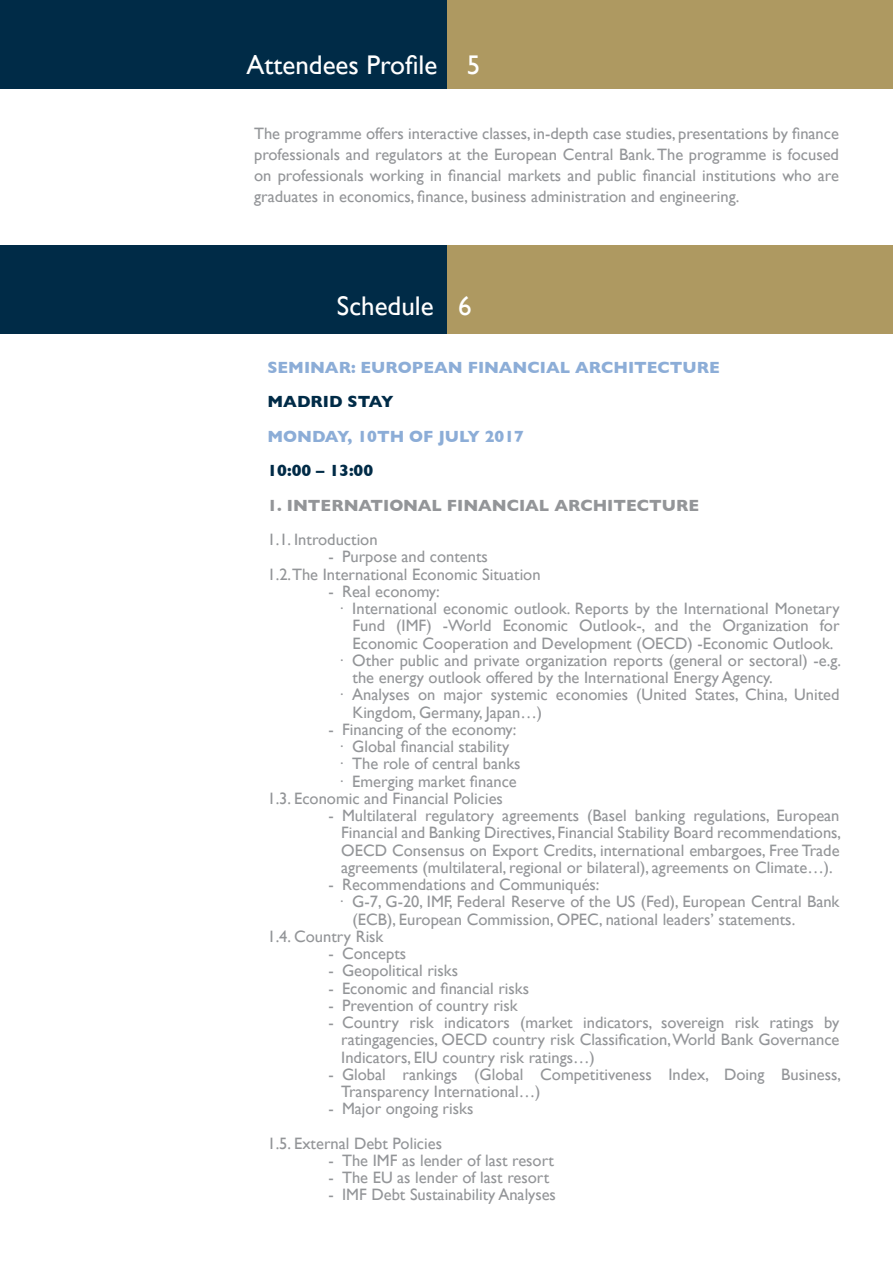
<style>
.page{position:relative;width:893px;height:1263px;background:#fff}
.page>*{position:absolute;margin:0;border:0;box-sizing:border-box;transform-origin:0 0}
.t1{font:27px "Gill Sans";color:#fff}
.t2{font:16.5px/17.2px "Gill Sans";color:#939598;text-align:justify}
.t3{font:700 16.5px "Gill Sans";color:#8cadd7}
.t4{font:700 16.5px "Gill Sans";color:#939598}
.t5{font:700 16.5px "Gill Sans";color:#002b47}
</style>
<div class="page">
<div style="left:0;top:245px;width:448px;height:89px;background:#002b47"></div>
<div style="left:448px;top:245px;width:445px;height:89px;background:#ae9961"></div>
<div style="left:0;top:0;width:448px;height:89px;background:#002b47"></div>
<div style="left:448px;top:0;width:445px;height:89px;background:#ae9961"></div>
<hr style="left:892px;top:0;width:1px;height:89px;background:#002b47">
<h1 class="t1" style="left:246px;top:49px;width:235px">Attendees Profile 5</h1>
<p class="t2" style="left:254px;top:123px;width:586px;line-height:21px">The programme offers interactive classes, in-depth case studies, presentations by finance professionals and regulators at the European Central Bank. The programme is focused on professionals working in financial markets and public financial institutions who are graduates in economics, finance, business administration and engineering.</p>
<h1 class="t1" style="left:337px;top:290px;width:98px">Schedule</h1>
<h1 class="t1" style="left:458px;top:290px;width:15px">6</h1>
<p class="t3" style="left:267px;top:354px;width:132px">SEMI NAR: EUROP</p>
<p class="t3" style="left:423px;top:354px;width:116px">EAN FI NANCIA</p>
<p class="t3" style="left:560px;top:354px;width:162px">L ARCHITECTURE</p>
<p class="t5" style="left:267px;top:388px;width:127px">MADRID STAY</p>
<p class="t3" style="left:267px;top:423px;width:58px">MONDAY</p>
<p class="t3" style="left:347px;top:423px;width:178px">, 10TH OF JULY 2017</p>
<p class="t5" style="left:267px;top:457px;width:107px">10:00 – 13:00</p>
<p class="t4" style="left:267px;top:492px;width:39px">1. INTE</p>
<p class="t4" style="left:331px;top:492px;width:367px">RNATIONAL FINAN CIAL ARCH ITECTU RE</p>
<p class="t2" style="left:267px;top:531px;width:112px">1.1. Introduction</p>
<p class="t2" style="left:267px;top:548px;width:275px;text-align:center">- Purpose and contents<br>1.2.The International Economic Situation</p>
<p class="t2" style="left:329px;top:582px;width:113px">- Real economy:</p>
<p class="t2" style="left:340px;top:600px;width:501px">á International economic outlook. Reports by the International Monetary</p>
<p class="t2" style="left:353px;top:617px;width:488px">Fund (IMF) -World Economic Outlook-, and the Organization for</p>
<p class="t2" style="left:353px;top:634px;width:483px">Economic Cooperation and Development (OECD) -Economic Outlook.</p>
<p class="t2" style="left:340px;top:651px;width:503px">á Other public and private organization reports (general or sectoral) -e.g.</p>
<p class="t2" style="left:353px;top:669px;width:422px">the energy outlook offered by the International Energy Agency.</p>
<p class="t2" style="left:340px;top:686px;width:501px">á Analyses on major systemic economies (United States, China, United</p>
<p class="t2" style="left:352px;top:703px;width:191px">Kingdom, Germany, Japan…)</p>
<p class="t2" style="left:328px;top:720px;width:189px">- Financing of the economy:</p>
<p class="t2" style="left:340px;top:738px;width:171px">á Global financial stability</p>
<p class="t2" style="left:340px;top:755px;width:182px">á The role of central banks</p>
<p class="t2" style="left:340px;top:772px;width:179px">á Emerging market finance</p>
<p class="t2" style="left:267px;top:789px;width:237px">1.3. Economic and Financial Policies</p>
<p class="t2" style="left:341px;top:807px;width:501px;text-indent:-13px">- Multilateral regulatory agreements (Basel banking regulations, European Financial and Banking Directives, Financial Stability Board recommendations, OECD Consensus on Export Credits, international embargoes, Free Trade agreements (multilateral, regional or bilateral), agreements on Climate…).</p>
<p class="t2" style="left:328px;top:876px;width:273px">- Recommendations and Communiqués:</p>
<p class="t2" style="left:340px;top:893px;width:501px">á G-7, G-20, IMF, Federal Reserve of the US (Fed), European Central Bank</p>
<p class="t2" style="left:352px;top:910px;width:444px">(ECB), European Commission, OPEC, national leaders’ statements.</p>
<p class="t2" style="left:267px;top:927px;width:118px">1.4. Country Risk</p>
<p class="t2" style="left:328px;top:945px;width:79px">- Concepts</p>
<p class="t2" style="left:328px;top:962px;width:131px">- Geopolitical risks</p>
<p class="t2" style="left:328px;top:979px;width:202px">- Economic and financial risks</p>
<p class="t2" style="left:328px;top:996px;width:191px">- Prevention of country risk</p>
<p class="t2" style="left:341px;top:1014px;width:500px;text-indent:-13px">- Country risk indicators (market indicators, sovereign risk ratings by ratingagencies, OECD country risk Classification, World Bank Governance Indicators, EIU country risk ratings…)</p>
<p class="t2" style="left:341px;top:1065px;width:501px;text-indent:-13px">- Global rankings (Global Competitiveness Index, Doing Business,<br>Transparency International…)</p>
<p class="t2" style="left:267px;top:1091px;width:207px;line-height:34.5px;text-indent:61px">- Major ongoing risks<br>1.5. External Debt Policies</p>
<p class="t2" style="left:328px;top:1151px;width:227px">- The IMF as lender of last resort</p>
<p class="t2" style="left:328px;top:1169px;width:222px">- The EU as lender of last resort</p>
<p class="t2" style="left:328px;top:1186px;width:229px">- IMF Debt Sustainability Analyses</p>
</div>
